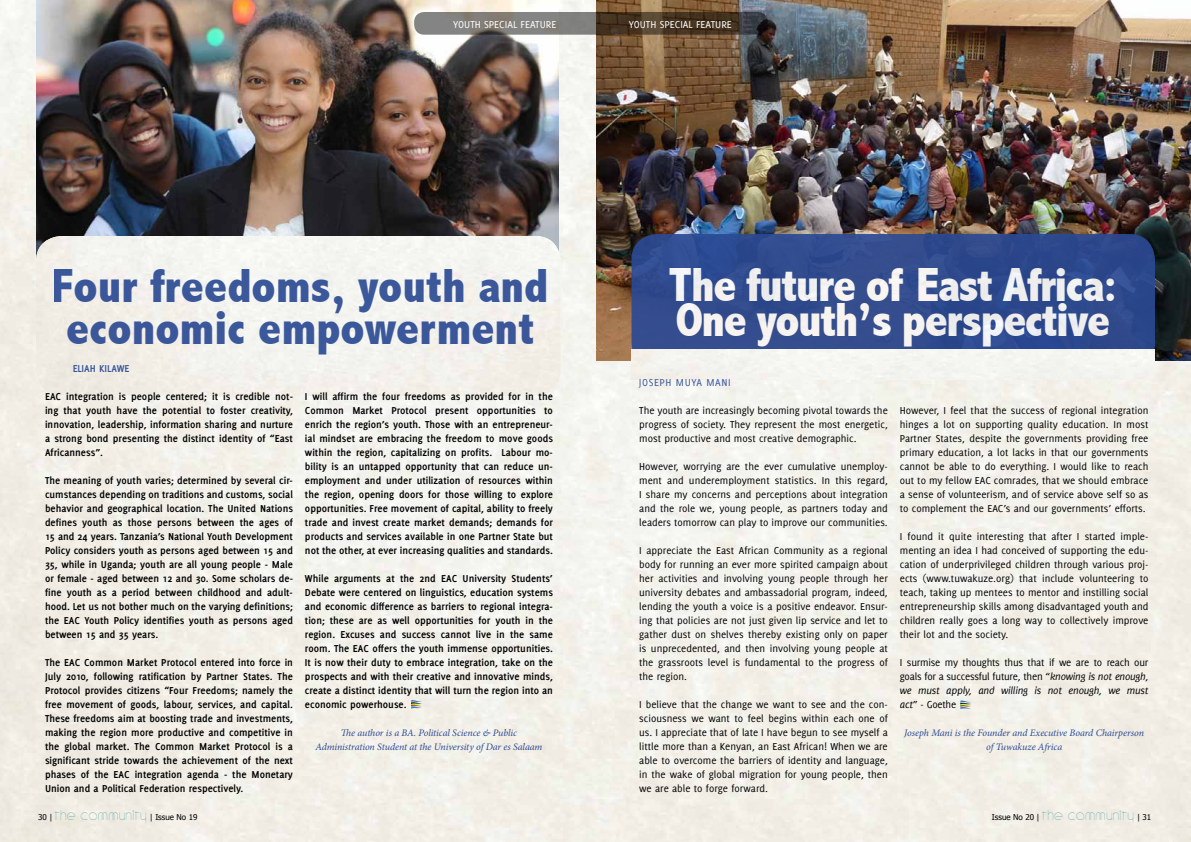
<style>
.page{position:relative;width:1191px;height:842px;background:#fff}
.page>*{position:absolute;margin:0;border:0;box-sizing:border-box;transform-origin:0 0}
.t1{font:800 condensed 48px/35px "Abadi";letter-spacing:-.03em;color:#fff}
.t2{font:800 condensed 48px/42px "Abadi";color:#2b4a94}
.t3{font:700 11px/14px "Delicious";color:#000;text-align:justify}
.t4{font:11px/14px "Delicious";color:#000;text-align:justify}
.t5{font:11px "Delicious";color:#fff}
.t6{font:11px "Delicious";letter-spacing:.05em;color:#2b4a94}
.t7{font:700 11px "Delicious";color:#2b4a94}
.t8{font:italic 10px/14px "Minion Pro";letter-spacing:-.01em;color:#2b4a94;text-align:center}
.t9{font:8px "Tahoma";color:#000}
.s1{font-family:"Circle D";font-size:15px;color:#028782}
.s2{font-style:italic}
</style>
<div class="page">
<img style="left:0;top:0;width:1191px;height:842px">
<img style="left:596px;top:0;width:595px;height:360px">
<img style="left:37px;top:0;width:521px;height:236px">
<svg style="left:414px;top:12px;width:353px;height:23px;background:#635b52"></svg>
<svg style="left:631px;top:234px;width:524px;height:116px;background:#314b8d"></svg>
<img style="left:36px;top:236px;width:525px;height:160px">
<div style="left:631px;top:350px;width:524px;height:29px;background:#f4f5f0"></div>
<svg style="left:960px;top:700px;width:11px;height:9px"></svg>
<svg style="left:411px;top:699px;width:11px;height:10px"></svg>
<p class="t5" style="left:453px;top:18px;width:105px">YOUTH SPECIAL FEATURE</p>
<p class="t5" style="left:629px;top:19px;width:105px">YOUTH SPECIAL FEATURE</p>
<h1 class="t2" style="left:52px;top:265px;width:498px">Four freedoms, youth and economic empowerment</h1>
<p class="t7" style="left:72px;top:362px;width:59px">ELIAH KILAWE</p>
<p class="t3" style="left:45px;top:389px;width:249px">EAC integration is people centered; it is credible not&shy;ing that youth have the potential to foster creativity, innovation, leadership, information sharing and nurture a strong bond presenting the distinct identity of “East Africanness”.</p>
<p class="t3" style="left:45px;top:473px;width:249px">The meaning of youth varies; determined by several cir&shy;cumstances depending on traditions and customs, social behavior and geographical location. The United Nations defines youth as those persons between the ages of 15 and 24 years. Tanzania’s National Youth Development Policy considers youth as persons aged between 15 and 35, while in Uganda; youth are all young people - Male or female - aged between 12 and 30. Some scholars de&shy;fine youth as a period between childhood and adult&shy;hood. Let us not bother much on the varying definitions; the EAC Youth Policy identifies youth as persons aged between 15 and 35 years.</p>
<p class="t3" style="left:45px;top:655px;width:249px">The EAC Common Market Protocol entered into force in July 2010, following ratification by Partner States. The Protocol provides citizens “Four Freedoms; namely the free movement of goods, labour, services, and capital.<br>These freedoms aim at boosting trade and investments, making the region more productive and competitive in the global market. The Common Market Protocol is a significant stride towards the achievement of the next phases of the EAC integration agenda - the Monetary Union and a Political Federation respectively.</p>
<p class="t9" style="left:38px;top:812px;width:161px">30 | <span class="s1">The cOMMUNITY</span> | Issue No 19</p>
<p class="t9" style="left:189px;top:812px;width:10px">20</p>
<p class="t3" style="left:305px;top:389px;width:249px">I will affirm the four freedoms as provided for in the Common Market Protocol present opportunities to enrich the region’s youth. Those with an entrepreneur&shy;ial mindset are embracing the freedom to move goods within the region, capitalizing on profits. Labour mo&shy;bility is an untapped opportunity that can reduce un&shy;employment and under utilization of resources within the region, opening doors for those willing to explore opportunities. Free movement of capital, ability to freely trade and invest create market demands; demands for products and services available in one Partner State but not the other, at ever increasing qualities and standards.</p>
<p class="t3" style="left:305px;top:571px;width:249px">While arguments at the 2nd EAC University Students’ Debate were centered on linguistics, education systems and economic difference as barriers to regional integra&shy;tion; these are as well opportunities for youth in the region. Excuses and success cannot live in the same room. The EAC offers the youth immense opportunities.<br>It is now their duty to embrace integration, take on the prospects and with their creative and innovative minds, create a distinct identity that will turn the region into an economic powerhouse.</p>
<p class="t8" style="left:315px;top:726px;width:229px">The author is a BA. Political Science &amp; Public<br>Administration Student at the University of Dar es Salaam</p>
<h1 class="t1" style="left:668px;top:267px;width:450px">The future of East Africa:<br>One youth’s perspective</h1>
<p class="t6" style="left:639px;top:376px;width:93px">JOSEPH MUYA MANI</p>
<p class="t4" style="left:639px;top:403px;width:250px">The youth are increasingly becoming pivotal towards the progress of society. They represent the most energetic, most productive and most creative demographic.</p>
<p class="t4" style="left:639px;top:459px;width:250px">However, worrying are the ever cumulative unemploy&shy;ment and underemployment statistics. I n this regard, I share my concerns and perceptions about integration and the role we, young people, as partners today and leaders tomorrow can play to improve our communities.</p>
<p class="t4" style="left:639px;top:543px;width:250px">I appreciate the East African Community as a regional body for running an ever more spirited campaign about her activities and involving young people through her university debates and ambassadorial program, indeed, lending the youth a voice is a positive endeavor. Ensur&shy;ing that policies are not just given lip service and let to gather dust on shelves thereby existing only on paper is unprecedented, and then involving young people at the grassroots level is fundamental to the progress of the region.</p>
<p class="t4" style="left:639px;top:697px;width:250px">I believe that the change we want to see and the con&shy;sciousness we want to feel begins within each one of us. I appreciate that of late I have begun to see myself a little more than a Kenyan, an East African! When we are able to overcome the barriers of identity and language, in the wake of global migration for young people, then we are able to forge forward.</p>
<p class="t4" style="left:900px;top:403px;width:250px">However, I feel that the success of regional integration hinges a lot on supporting quality education. I n most Partner States, despite the governments providing free primary education, a lot lacks in that our governments cannot be able to do everything. I would like to reach out to my fellow EAC comrades, that we should embrace a sense of volunteerism, and of service above self so as to complement the EAC’s and our governments’ efforts.</p>
<p class="t4" style="left:900px;top:529px;width:250px">I found it quite interesting that after I started imple&shy;menting an idea I had conceived of supporting the edu&shy;cation of underprivileged children through various proj&shy;ects (www.tuwakuze.org) that include volunteering to teach, taking up mentees to mentor and instilling social entrepreneurship skills among disadvantaged youth and children really goes a long way to collectively improve their lot and the society.</p>
<p class="t4" style="left:900px;top:655px;width:250px">I surmise my thoughts thus that if we are to reach our goals for a successful future, then “<span class="s2">knowing is not enough, we must apply, and willing is not enough, we must act</span>” - Goethe</p>
<p class="t8" style="left:904px;top:726px;width:241px">Joseph Mani is the Founder and Executive Board Chairperson of Tuwakuze Africa</p>
<p class="t9" style="left:992px;top:812px;width:161px">Issue No 20 | <span class="s1">The cOMMUNITY</span> | 31</p>
</div>
